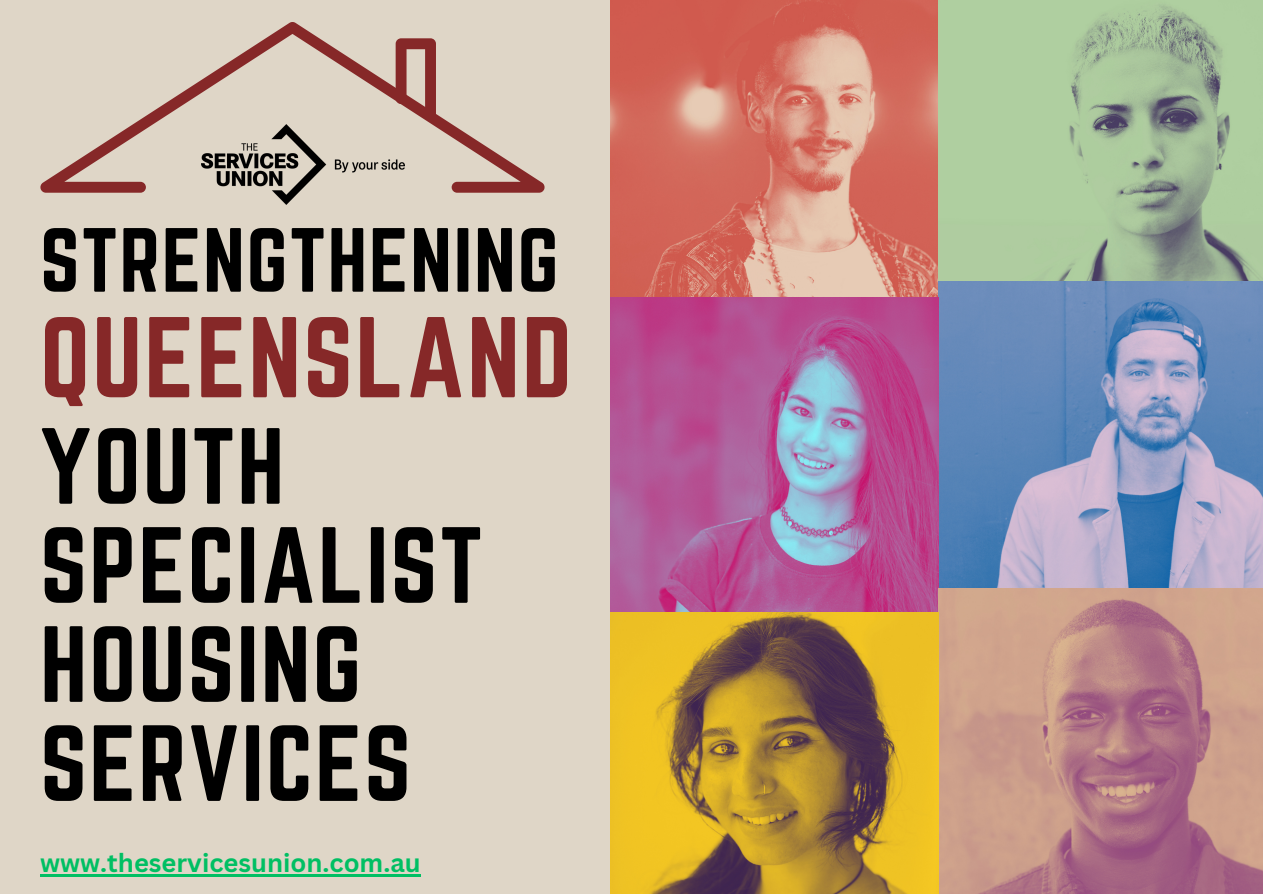
<style>
.page{position:relative;width:1263px;height:894px;background:#fff}
.page>*{position:absolute;margin:0;border:0;box-sizing:border-box;transform-origin:0 0}
.t1{font:100.2px "Norwester";letter-spacing:.02em;color:#862828}
.t2{font:94.5px "Norwester";letter-spacing:.02em;color:#000}
.t3{font:79.5px "Norwester";letter-spacing:.02em;color:#000}
.t4{font:700 25.5px "Canva Sans";color:#00bf63}
</style>
<div class="page">
<div style="left:0;top:0;width:1263px;height:893px;background:#dfd6c7"></div>
<img style="left:610px;top:0;width:653px;height:328px">
<img style="left:939px;top:281px;width:324px;height:307px">
<img style="left:610px;top:297px;width:328px;height:315px">
<img style="left:939px;top:588px;width:324px;height:305px">
<img style="left:610px;top:612px;width:328px;height:281px">
<svg style="left:40px;top:22px;width:505px;height:170px"></svg>
<svg style="left:396px;top:38px;width:40px;height:82px"></svg>
<img style="left:201px;top:125px;width:204px;height:79px">
<hr style="left:40px;top:874px;width:381px;height:2px;background:#00bf63">
<p class="t3" style="left:40px;top:212px;width:520px">STRENGTHENING</p>
<p class="t1" style="left:40px;top:297px;width:533px">QUEENSLAND</p>
<p class="t2" style="left:40px;top:409px;width:246px">YOUTH</p>
<p class="t2" style="left:40px;top:508px;width:444px">SPECIALIST</p>
<p class="t2" style="left:40px;top:607px;width:323px">HOUSING</p>
<p class="t2" style="left:40px;top:706px;width:373px">SERVICES</p>
<p class="t4" style="left:40px;top:844px;width:382px">www.theservicesunion.com.au</p>
</div>
